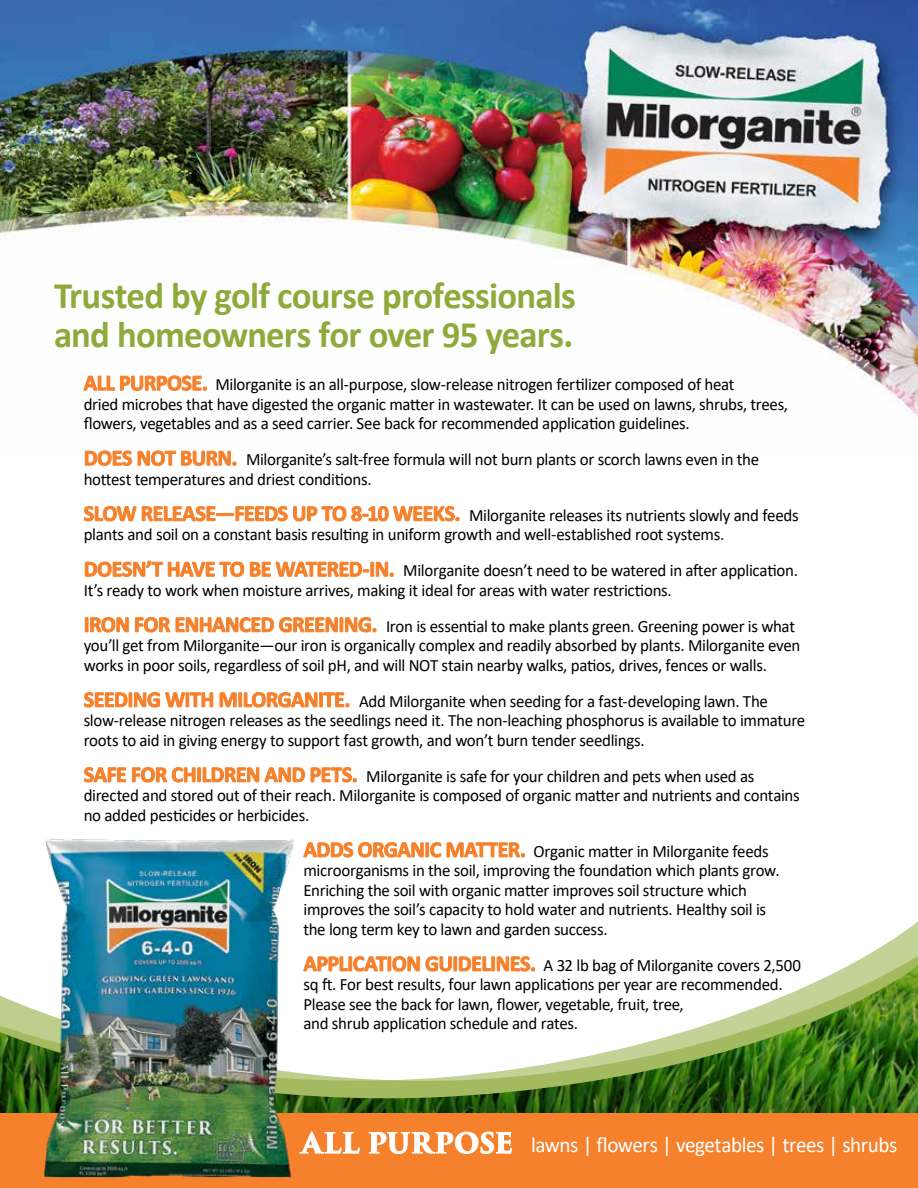
<style>
.page{position:relative;width:918px;height:1188px;background:#fff}
.page>*{position:absolute;margin:0;border:0;box-sizing:border-box;transform-origin:0 0}
.t1{font:700 37.5px/39px "Calibri";letter-spacing:-.02em;color:#8eaa3a}
.t2{font:21.6px "Calibri";letter-spacing:-.025em;color:#fff}
.t3{font:17.25px/19.5px "Calibri";letter-spacing:-.02em;color:#000}
.s1{font-weight:700;font-size:22.35px;color:#f5812c}
.s2{font-family:"Trajan Pro 3";font-weight:700;font-size:27.3px}
</style>
<div class="page">
<img style="left:0;top:0;width:918px;height:418px">
<svg style="left:848px;top:921px;width:70px;height:45px"></svg>
<img style="left:0;top:966px;width:918px;height:147px">
<div style="left:0;top:1113px;width:918px;height:75px;background:#f5812c"></div>
<img style="left:44px;top:839px;width:249px;height:338px">
<h1 class="t1" style="left:54px;top:276px;width:523px">Trusted by golf course professionals and homeowners for over 95 years.</h1>
<p class="t3" style="left:84px;top:374px;width:706px"><span class="s1">ALL PURPOSE.</span> Milorganite is an all-purpose, slow-release nitrogen fertilizer composed of heat<br>dried microbes that have digested the organic matter in wastewater. It can be used on lawns, shrubs, trees, flowers, vegetables and as a seed carrier. See back for recommended application guidelines.</p>
<p class="t3" style="left:84px;top:449px;width:677px"><span class="s1">DOES NOT BURN.</span> Milorganite’s salt-free formula will not burn plants or scorch lawns even in the hottest temperatures and driest conditions.</p>
<p class="t3" style="left:84px;top:505px;width:716px"><span class="s1">SLOW RELEASE—FEEDS UP TO 8-10 WEEKS.</span> Milorganite releases its nutrients slowly and feeds plants and soil on a constant basis resulting in uniform growth and well-established root systems.</p>
<p class="t3" style="left:84px;top:560px;width:716px"><span class="s1">DOESN’T HAVE TO BE WATERED-IN.</span> Milorganite doesn’t need to be watered in after application.<br>It’s ready to work when moisture arrives, making it ideal for areas with water restrictions.</p>
<p class="t3" style="left:84px;top:616px;width:718px"><span class="s1">IRON FOR ENHANCED GREENING.</span> Iron is essential to make plants green. Greening power is what you’ll get from Milorganite—our iron is organically complex and readily absorbed by plants. Milorganite even works in poor soils, regardless of soil pH, and will NOT stain nearby walks, patios, drives, fences or walls.</p>
<p class="t3" style="left:84px;top:691px;width:723px"><span class="s1">SEEDING WITH MILORGANITE.</span> Add Milorganite when seeding for a fast-developing lawn. The slow-release nitrogen releases as the seedlings need it. The non-leaching phosphorus is available to immature roots to aid in giving energy to support fast growth, and won’t burn tender seedlings.</p>
<p class="t3" style="left:84px;top:766px;width:718px"><span class="s1">SAFE FOR CHILDREN AND PETS.</span> Milorganite is safe for your children and pets when used as directed and stored out of their reach. Milorganite is composed of organic matter and nutrients and contains no added pesticides or herbicides.</p>
<p class="t3" style="left:303px;top:841px;width:478px"><span class="s1">ADDS ORGANIC MATTER.</span> Organic matter in Milorganite feeds microorganisms in the soil, improving the foundation which plants grow.<br>Enriching the soil with organic matter improves soil structure which improves the soil’s capacity to hold water and nutrients. Healthy soil is the long term key to lawn and garden success.</p>
<p class="t3" style="left:303px;top:955px;width:499px"><span class="s1">APPLICATION GUIDELINES.</span> A 32 lb bag of Milorganite covers 2,500 sq ft. For best results, four lawn applications per year are recommended.<br>Please see the back for lawn, flower, vegetable, fruit, tree,<br>and shrub application schedule and rates.</p>
<p class="t2" style="left:302px;top:1129px;width:597px"><span class="s2">ALL PURPOSE</span> lawns | flowers | vegetables | trees | shrubs</p>
</div>
